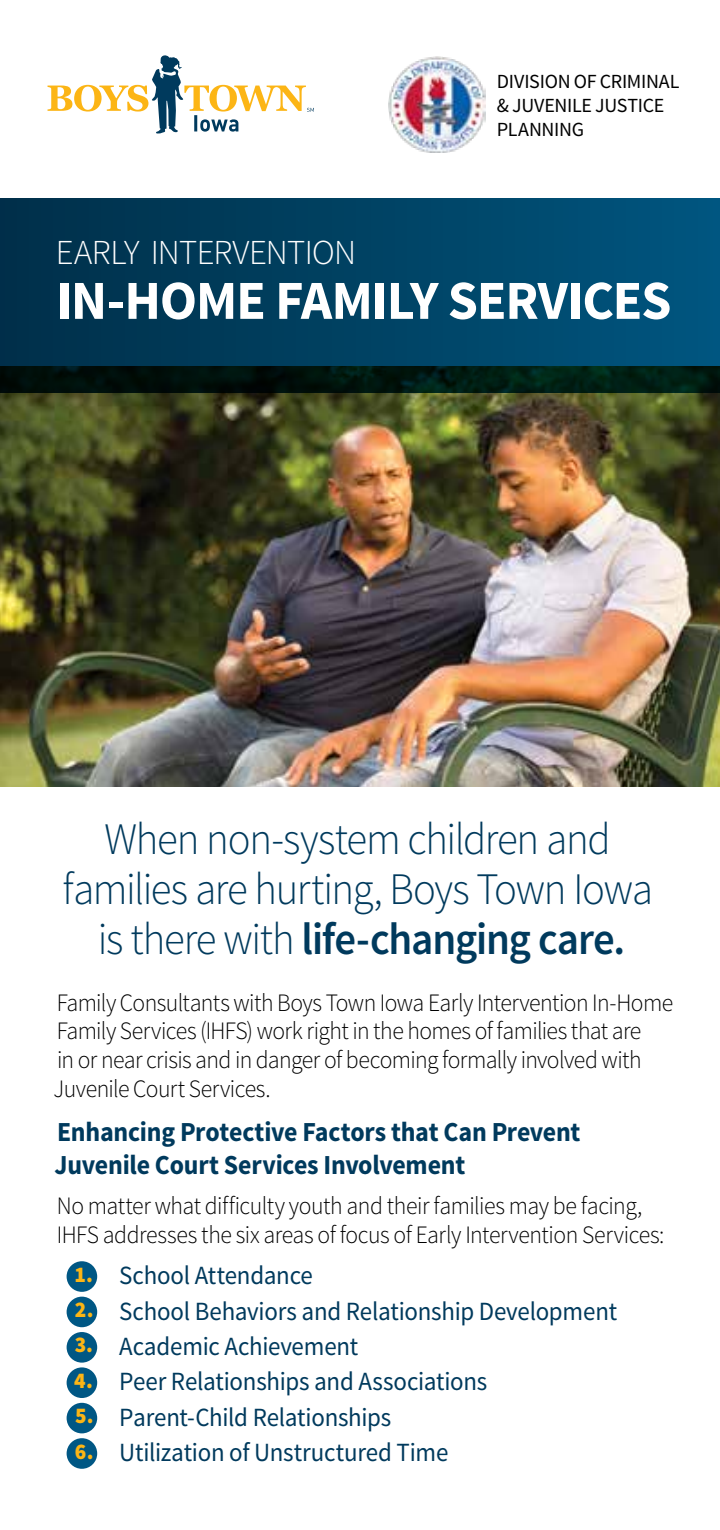
<style>
.page{position:relative;width:720px;height:1530px;background:#fff}
.page>*{position:absolute;margin:0;border:0;box-sizing:border-box;transform-origin:0 0}
.t1{font:700 55px "Source Sans Pro";letter-spacing:-.025em;color:#fff}
.t2{font:300 45px/50px "Source Sans Pro";letter-spacing:-.03em;color:#003a5d;text-align:center;scale:.95 1}
.t3{font:300 35px "Source Sans Pro";letter-spacing:-.02em;color:#fff}
.t4{font:700 27.5px/33px "Source Sans Pro";letter-spacing:-.01em;color:#003a5d;scale:.94 1}
.t5{font:26.25px "Source Sans Pro";letter-spacing:-.01em;color:#003a5d;scale:.95 1}
.t6{font:300 25px/28.8px "Source Sans Pro";letter-spacing:-.025em;color:#000;scale:.95 1}
.t7{font:20px/24px "Source Sans Pro";letter-spacing:-.015em;color:#000}
.s1{font-weight:600}
.s2{font-weight:900;font-size:22.5px;color:#fcb515}
</style>
<div class="page">
<img style="left:0;top:393px;width:720px;height:393px">
<svg style="left:0;top:198px;width:720px;height:195px;background:#003b57"></svg>
<img style="left:389px;top:56px;width:96px;height:97px">
<div style="left:67px;top:1261px;width:30px;height:31px;background:#005784;border-radius:50%"></div>
<div style="left:67px;top:1332px;width:30px;height:31px;background:#005784;border-radius:50%"></div>
<div style="left:67px;top:1297px;width:30px;height:30px;background:#005784;border-radius:50%"></div>
<div style="left:67px;top:1367px;width:30px;height:31px;background:#005784;border-radius:50%"></div>
<div style="left:67px;top:1403px;width:30px;height:30px;background:#005784;border-radius:50%"></div>
<div style="left:67px;top:1438px;width:30px;height:31px;background:#005784;border-radius:50%"></div>
<svg style="left:48px;top:55px;width:266px;height:79px"></svg>
<p class="t7" style="left:497px;top:70px;width:184px">DIVISION OF CRIMINAL &amp; JUVENILE JUSTICE<br>PLANNING</p>
<h3 class="t3" style="left:56px;top:231px;width:302px">EARLY INTERVENTION</h3>
<h1 class="t1" style="left:56px;top:265px;width:617px">IN-HOME FAMILY SERVICES</h1>
<h2 class="t2" style="left:63px;top:815px;width:623px">When non-system children and families are hurting, Boys Town Iowa is there with <span class="s1">life-changing care.</span></h2>
<p class="t6" style="left:54px;top:988px;width:654px">Family Consultants with Boys Town Iowa Early Intervention In-Home Family Services (IHFS) work right in the homes of families that are<br>in or near crisis and in danger of becoming formally involved with Juvenile Court Services.</p>
<p class="t4" style="left:55px;top:1117px;width:561px">Enhancing Protective Factors that Can Prevent<br>Juvenile Court Services Involvement</p>
<p class="t6" style="left:57px;top:1192px;width:641px">No matter what difficulty youth and their families may be facing,<br>IHFS addresses the six areas of focus of Early Intervention Services:</p>
<p class="t5" style="left:74px;top:1259px;width:253px"><span class="s2">1.</span> School Attendance</p>
<p class="t5" style="left:75px;top:1295px;width:572px"><span class="s2">2.</span> School Behaviors and Relationship Development</p>
<p class="t5" style="left:75px;top:1330px;width:300px"><span class="s2">3.</span> Academic Achievement</p>
<p class="t5" style="left:74px;top:1365px;width:436px"><span class="s2">4.</span> Peer Relationships and Associations</p>
<p class="t5" style="left:75px;top:1401px;width:334px"><span class="s2">5.</span> Parent-Child Relationships</p>
<p class="t5" style="left:75px;top:1436px;width:395px"><span class="s2">6.</span> Utilization of Unstructured Time</p>
</div>
